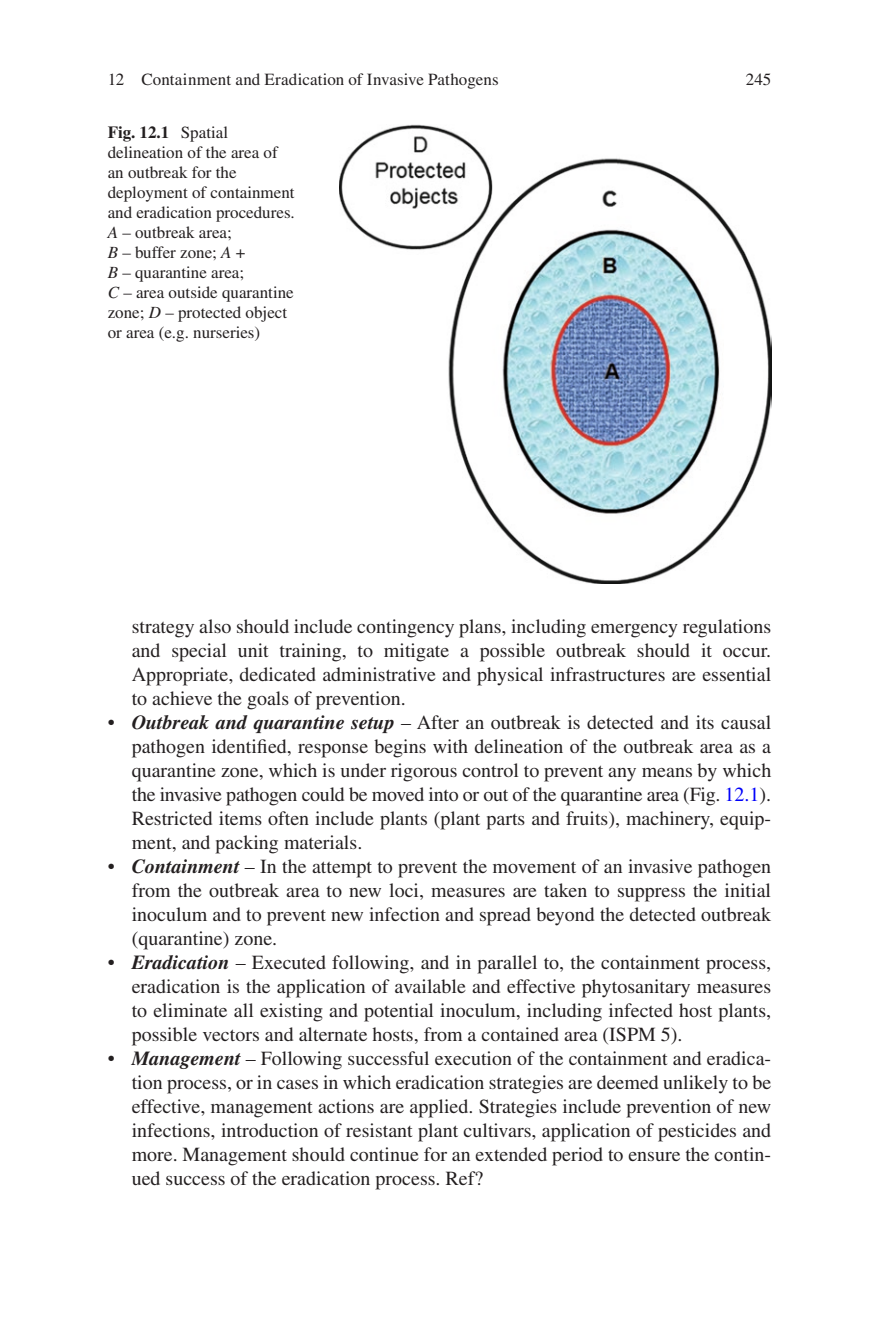
<style>
.page{position:relative;width:879px;height:1333px;background:#fff}
.page>*{position:absolute;margin:0;border:0;box-sizing:border-box;transform-origin:0 0}
.t1{font:20px/24px "Hcncgw Qvppjh Times LT Std";color:#231f20;text-align:justify}
.t2{font:17px/20px "Hcncgw Qvppjh Times LT Std";color:#231f20}
.t3{font:700 17px "Yxpfkd Vkpgnq Times LT Std";color:#231f20}
.s1{font-family:"Hcncgw Qvppjh Times LT Std";font-weight:400}
.s2{font-family:"Vdcqnp Ryfpfd Times LT Std";font-style:italic}
.s3{font-family:"Kcsmfw Kpqywt Times LT Std";font-weight:700;font-style:italic}
.s4{color:#0000fa}
</style>
<div class="page">
<img style="left:339px;top:124px;width:432px;height:459px">
<p class="t2" style="left:108px;top:69px;width:392px">12 Containment and Eradication of Invasive Pathogens</p>
<p class="t3" style="left:108px;top:122px;width:122px">Fig. 12.1 <span class="s1">Spatial</span></p>
<p class="t2" style="left:108px;top:142px;width:189px">delineation of the area of an outbreak for the deployment of containment and eradication procedures.<br><span class="s2">A</span> – outbreak area;<br><span class="s2">B</span> – buffer zone; <span class="s2">A</span> +<br><span class="s2">B</span> – quarantine area;<br><span class="s2">C</span> – area outside quarantine zone; <span class="s2">D</span> – protected object or area (e.g. nurseries)</p>
<p class="t2" style="left:745px;top:69px;width:27px">245</p>
<p class="t1" style="left:132px;top:614px;width:641px">strategy also should include contingency plans, including emergency regulations and special unit training, to mitigate a possible outbreak should it occur.<br>Appropriate, dedicated administrative and physical infrastructures are essential to achieve the goals of prevention.</p>
<p class="t1" style="left:132px;top:710px;width:641px;text-indent:-24px">• <span class="s3">Outbreak and quarantine setup</span> – After an outbreak is detected and its causal pathogen identified, response begins with delineation of the outbreak area as a quarantine zone, which is under rigorous control to prevent any means by which the invasive pathogen could be moved into or out of the quarantine area (Fig. <span class="s4">12.1</span>).<br>Restricted items often include plants (plant parts and fruits), machinery, equip&shy;ment, and packing materials.</p>
<p class="t1" style="left:132px;top:854px;width:641px;text-indent:-24px">• <span class="s3">Containment</span> – In the attempt to prevent the movement of an invasive pathogen from the outbreak area to new loci, measures are taken to suppress the initial inoculum and to prevent new infection and spread beyond the detected outbreak (quarantine) zone.</p>
<p class="t1" style="left:132px;top:950px;width:641px;text-indent:-24px">• <span class="s3">Eradication</span> – Executed following, and in parallel to, the containment process, eradication is the application of available and effective phytosanitary measures to eliminate all existing and potential inoculum, including infected host plants, possible vectors and alternate hosts, from a contained area (ISPM 5).</p>
<p class="t1" style="left:132px;top:1046px;width:641px;text-indent:-24px">• <span class="s3">Management</span> – Following successful execution of the containment and eradica&shy;tion process, or in cases in which eradication strategies are deemed unlikely to be effective, management actions are applied. Strategies include prevention of new infections, introduction of resistant plant cultivars, application of pesticides and more. Management should continue for an extended period to ensure the contin&shy;ued success of the eradication process. Ref?</p>
</div>
